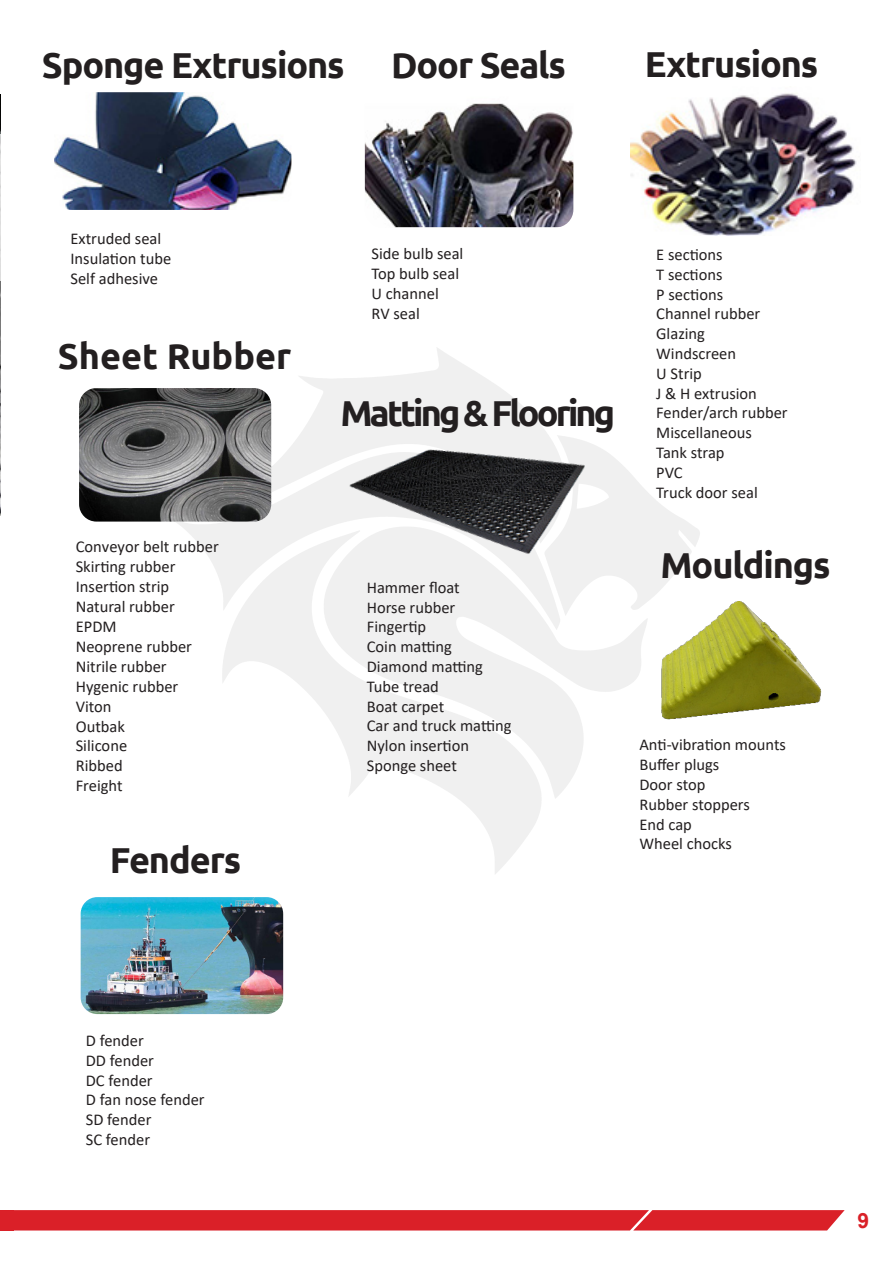
<style>
.page{position:relative;width:893px;height:1263px;background:#fff}
.page>*{position:absolute;margin:0;border:0;box-sizing:border-box;transform-origin:0 0}
.t1{font:700 36px "Ubuntu";letter-spacing:-.03em;color:#231f20}
.t2{font:700 36px "Ubuntu";letter-spacing:-.08em;color:#231f20}
.t3{font:700 36px "Ubuntu";color:#231f20}
.t4{font:700 21px "Arial";color:#d92027}
.t5{font:16.65px "Calibri";color:#231f20}
.t6{font:16.5px "Calibri";color:#231f20}
</style>
<div class="page">
<img style="left:0;top:95px;width:1px;height:420px">
<hr style="left:0;top:134px;width:1px;height:147px;background:#fff">
<img style="left:79px;top:388px;width:192px;height:134px">
<img style="left:54px;top:92px;width:237px;height:118px">
<img style="left:81px;top:897px;width:202px;height:117px">
<img style="left:346px;top:441px;width:239px;height:122px">
<img style="left:649px;top:593px;width:173px;height:127px">
<div style="left:0;top:1210px;width:845px;height:20px;background:#da2028"></div>
<img style="left:365px;top:103px;width:208px;height:125px">
<img style="left:630px;top:93px;width:227px;height:142px">
<p class="t1" style="left:42px;top:44px;width:304px">Sponge Extrusions</p>
<p class="t1" style="left:391px;top:43px;width:177px">Door Seals</p>
<p class="t1" style="left:645px;top:43px;width:175px">Extrusions</p>
<p class="t6" style="left:70px;top:227px;width:92px">Extruded seal</p>
<p class="t6" style="left:70px;top:247px;width:102px">Insulation tube</p>
<p class="t6" style="left:70px;top:267px;width:89px">Self adhesive</p>
<p class="t3" style="left:58px;top:334px;width:235px">Sheet Rubber</p>
<p class="t5" style="left:76px;top:535px;width:145px">Conveyor belt rubber</p>
<p class="t5" style="left:76px;top:555px;width:101px">Skirting rubber</p>
<p class="t5" style="left:76px;top:575px;width:95px">Insertion strip</p>
<p class="t5" style="left:76px;top:595px;width:101px">Natural rubber</p>
<p class="t5" style="left:76px;top:615px;width:42px">EPDM</p>
<p class="t5" style="left:76px;top:635px;width:118px">Neoprene rubber</p>
<p class="t5" style="left:76px;top:655px;width:92px">Nitrile rubber</p>
<p class="t5" style="left:76px;top:675px;width:104px">Hygenic rubber</p>
<p class="t5" style="left:76px;top:694px;width:37px">Viton</p>
<p class="t5" style="left:76px;top:714px;width:51px">Outbak</p>
<p class="t5" style="left:76px;top:734px;width:53px">Silicone</p>
<p class="t5" style="left:76px;top:754px;width:48px">Ribbed</p>
<p class="t6" style="left:76px;top:774px;width:48px">Freight</p>
<p class="t1" style="left:110px;top:838px;width:133px">Fenders</p>
<p class="t6" style="left:372px;top:243px;width:93px">Side bulb seal</p>
<p class="t6" style="left:372px;top:262px;width:89px">Top bulb seal</p>
<p class="t6" style="left:372px;top:282px;width:69px">U channel</p>
<p class="t6" style="left:372px;top:302px;width:50px">RV seal</p>
<p class="t2" style="left:341px;top:391px;width:276px">Matting &amp; Flooring</p>
<p class="t6" style="left:367px;top:576px;width:94px">Hammer float</p>
<p class="t6" style="left:367px;top:596px;width:90px">Horse rubber</p>
<p class="t6" style="left:367px;top:615px;width:61px">Fingertip</p>
<p class="t6" style="left:367px;top:635px;width:87px">Coin matting</p>
<p class="t6" style="left:367px;top:655px;width:118px">Diamond matting</p>
<p class="t6" style="left:367px;top:675px;width:74px">Tube tread</p>
<p class="t6" style="left:367px;top:695px;width:79px">Boat carpet</p>
<p class="t6" style="left:367px;top:714px;width:146px">Car and truck matting</p>
<p class="t6" style="left:367px;top:734px;width:104px">Nylon insertion</p>
<p class="t6" style="left:367px;top:754px;width:92px">Sponge sheet</p>
<p class="t6" style="left:656px;top:243px;width:68px">E sections</p>
<p class="t6" style="left:656px;top:263px;width:68px">T sections</p>
<p class="t6" style="left:656px;top:283px;width:68px">P sections</p>
<p class="t6" style="left:656px;top:302px;width:106px">Channel rubber</p>
<p class="t6" style="left:656px;top:322px;width:50px">Glazing</p>
<p class="t6" style="left:656px;top:342px;width:81px">Windscreen</p>
<p class="t6" style="left:656px;top:362px;width:47px">U Strip</p>
<p class="t6" style="left:656px;top:382px;width:102px">J &amp; H extrusion</p>
<p class="t6" style="left:656px;top:401px;width:133px">Fender/arch rubber</p>
<p class="t6" style="left:656px;top:421px;width:97px">Miscellaneous</p>
<p class="t6" style="left:656px;top:441px;width:70px">Tank strap</p>
<p class="t6" style="left:656px;top:461px;width:28px">PVC</p>
<p class="t6" style="left:656px;top:481px;width:103px">Truck door seal</p>
<p class="t1" style="left:660px;top:543px;width:172px">Mouldings</p>
<p class="t6" style="left:639px;top:733px;width:148px">Anti-vibration mounts</p>
<p class="t6" style="left:639px;top:753px;width:81px">Buffer plugs</p>
<p class="t6" style="left:639px;top:773px;width:68px">Door stop</p>
<p class="t6" style="left:639px;top:793px;width:112px">Rubber stoppers</p>
<p class="t6" style="left:639px;top:813px;width:54px">End cap</p>
<p class="t6" style="left:639px;top:832px;width:94px">Wheel chocks</p>
<p class="t6" style="left:86px;top:1029px;width:60px">D fender</p>
<p class="t6" style="left:86px;top:1049px;width:70px">DD fender</p>
<p class="t6" style="left:86px;top:1069px;width:68px">DC fender</p>
<p class="t6" style="left:86px;top:1088px;width:120px">D fan nose fender</p>
<p class="t6" style="left:86px;top:1108px;width:67px">SD fender</p>
<p class="t6" style="left:86px;top:1128px;width:66px">SC fender</p>
<p class="t4" style="left:857px;top:1206px;width:13px">9</p>
</div>
